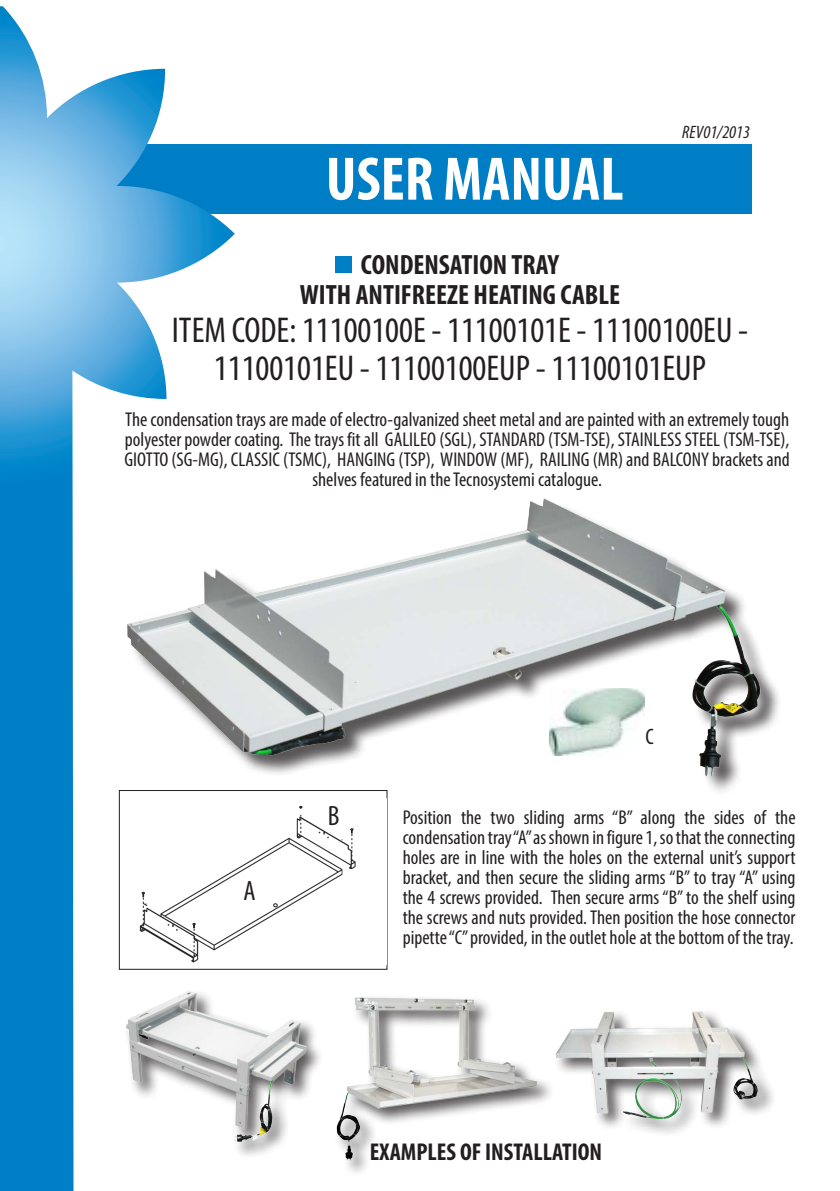
<style>
.page{position:relative;width:840px;height:1191px;background:#fff}
.page>*{position:absolute;margin:0;border:0;box-sizing:border-box;transform-origin:0 0}
.t1{font:700 condensed 62px "Myriad Pro";color:#fff}
.t2{font:condensed 36px/38px "Myriad Pro";color:#231f20;text-align:center}
.t3{font:700 condensed 28px "Myriad Pro";color:#231f20}
.t4{font:condensed 28px "Myriad Pro";color:#231f20}
.t5{font:700 condensed 24.4px "Myriad Pro";color:#231f20}
.t6{font:condensed 22.4px "Myriad Pro";color:#231f20}
.t7{font:condensed 20px/20px "Myriad Pro";color:#231f20;text-align:center}
.t8{font:italic condensed 18px "Myriad Pro";color:#231f20}
</style>
<div class="page">
<div style="left:335px;top:256px;width:17px;height:17px;background:#007ec5"></div>
<div style="left:116px;top:145px;width:635px;height:69px;background:#007ec5"></div>
<svg style="left:0;top:6px;width:235px;height:1185px"></svg>
<div style="left:119px;top:790px;width:268px;height:179px;background:#fff"></div>
<div style="left:129px;top:501px;width:653px;height:297px;background:#fff"></div>
<img style="left:61px;top:457px;width:718px;height:323px">
<svg style="left:142px;top:805px;width:214px;height:150px"></svg>
<div style="left:124px;top:989px;width:200px;height:170px;background:#231f20;opacity:.75"></div>
<img style="left:94px;top:974px;width:187px;height:177px">
<img style="left:281px;top:957px;width:261px;height:208px">
<div style="left:553px;top:1008px;width:223px;height:129px;background:#231f20;opacity:.75"></div>
<img style="left:542px;top:1008px;width:225px;height:129px">
<img style="left:549px;top:688px;width:95px;height:67px">
<p class="t1" style="left:325px;top:140px;width:299px">USER MANUAL</p>
<p class="t8" style="left:682px;top:121px;width:69px">REV01/2013</p>
<p class="t3" style="left:361px;top:247px;width:199px">CONDENSATION TRAY</p>
<p class="t3" style="left:299px;top:277px;width:322px">WITH ANTIFREEZE HEATING CABLE</p>
<p class="t2" style="left:172px;top:311px;width:577px">ITEM CODE: 11100100E - 11100101E - 11100100EU -<br>11100101EU - 11100100EUP - 11100101EUP</p>
<p class="t7" style="left:124px;top:409px;width:666px">The condensation trays are made of electro-galvanized sheet metal and are painted with an extremely tough polyester powder coating. The trays fit all GALILEO (SGL), STANDARD (TSM-TSE), STAINLESS STEEL (TSM-TSE), GIOTTO (SG-MG), CLASSIC (TSMC), HANGING (TSP), WINDOW (MF), RAILING (MR) and BALCONY brackets and shelves featured in the Tecnosystemi catalogue.</p>
<p class="t4" style="left:243px;top:874px;width:14px">A</p>
<p class="t4" style="left:327px;top:799px;width:13px">B</p>
<p class="t6" style="left:645px;top:723px;width:10px">C</p>
<p class="t7" style="left:402px;top:807px;width:394px;text-align:justify">Position the two sliding arms “B” along the sides of the condensation tray “A” as shown in figure 1, so that the connecting holes are in line with the holes on the external unit’s support bracket, and then secure the sliding arms “B” to tray “A” using the 4 screws provided. Then secure arms “B” to the shelf using the screws and nuts provided. Then position the hose connector pipette “C” provided, in the outlet hole at the bottom of the tray.</p>
<p class="t5" style="left:369px;top:1136px;width:234px">EXAMPLES OF INSTALLATION</p>
</div>
